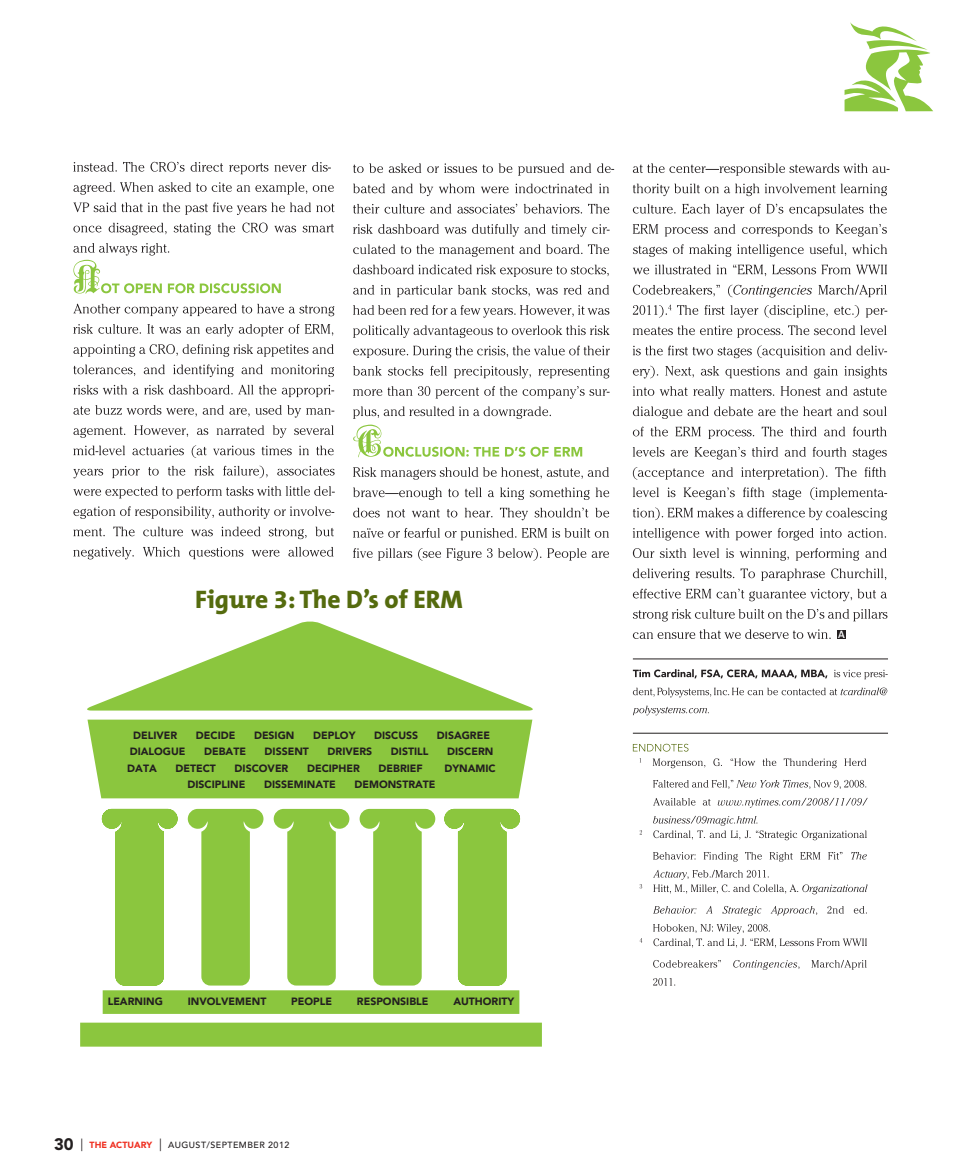
<style>
.page{position:relative;width:972px;height:1175px;background:#fff}
.page>*{position:absolute;margin:0;border:0;box-sizing:border-box;transform-origin:0 0}
.t1{font:800 25.5px "The Mix B8";color:#556b0e}
.t2{font:600 10.8px "The Mix B6";color:#fff}
.t3{font:900 10.5px "Avenir";color:#231f20}
.t4{font:500 8.85px "Avenir";letter-spacing:.05em;color:#231f20}
.s1{font-weight:900;font-size:16.65px}
.s2{font-weight:400;font-size:12.6px}
.s3{font-weight:900;color:#ef3122}
</style>
<div class="page">
<svg style="left:73px;top:162px;width:258px;height:12px"></svg>
<svg style="left:73px;top:182px;width:261px;height:13px"></svg>
<svg style="left:73px;top:202px;width:262px;height:13px"></svg>
<svg style="left:73px;top:222px;width:261px;height:13px"></svg>
<svg style="left:73px;top:243px;width:208px;height:51px"></svg>
<svg style="left:73px;top:304px;width:261px;height:12px"></svg>
<svg style="left:73px;top:324px;width:260px;height:12px"></svg>
<svg style="left:73px;top:344px;width:261px;height:13px"></svg>
<svg style="left:73px;top:364px;width:261px;height:13px"></svg>
<svg style="left:73px;top:385px;width:261px;height:12px"></svg>
<svg style="left:73px;top:405px;width:261px;height:12px"></svg>
<svg style="left:73px;top:425px;width:261px;height:13px"></svg>
<svg style="left:73px;top:445px;width:261px;height:13px"></svg>
<svg style="left:73px;top:465px;width:262px;height:13px"></svg>
<svg style="left:73px;top:486px;width:262px;height:12px"></svg>
<svg style="left:73px;top:506px;width:261px;height:13px"></svg>
<svg style="left:73px;top:526px;width:261px;height:13px"></svg>
<svg style="left:73px;top:547px;width:261px;height:12px"></svg>
<svg style="left:353px;top:163px;width:261px;height:13px"></svg>
<svg style="left:353px;top:184px;width:256px;height:12px"></svg>
<svg style="left:353px;top:204px;width:256px;height:9px"></svg>
<svg style="left:353px;top:224px;width:257px;height:13px"></svg>
<svg style="left:353px;top:244px;width:256px;height:13px"></svg>
<svg style="left:353px;top:265px;width:256px;height:12px"></svg>
<svg style="left:353px;top:285px;width:256px;height:12px"></svg>
<svg style="left:353px;top:305px;width:256px;height:13px"></svg>
<svg style="left:353px;top:325px;width:256px;height:13px"></svg>
<svg style="left:353px;top:345px;width:257px;height:13px"></svg>
<svg style="left:353px;top:366px;width:256px;height:12px"></svg>
<svg style="left:353px;top:386px;width:257px;height:13px"></svg>
<svg style="left:353px;top:406px;width:229px;height:51px"></svg>
<svg style="left:353px;top:467px;width:256px;height:13px"></svg>
<svg style="left:353px;top:487px;width:256px;height:13px"></svg>
<svg style="left:353px;top:507px;width:256px;height:13px"></svg>
<svg style="left:353px;top:528px;width:256px;height:12px"></svg>
<svg style="left:353px;top:548px;width:256px;height:13px"></svg>
<svg style="left:633px;top:163px;width:256px;height:13px"></svg>
<svg style="left:633px;top:184px;width:254px;height:12px"></svg>
<svg style="left:633px;top:204px;width:254px;height:12px"></svg>
<svg style="left:633px;top:224px;width:254px;height:13px"></svg>
<svg style="left:633px;top:244px;width:254px;height:13px"></svg>
<svg style="left:633px;top:264px;width:254px;height:12px"></svg>
<svg style="left:633px;top:285px;width:254px;height:12px"></svg>
<svg style="left:633px;top:305px;width:254px;height:13px"></svg>
<svg style="left:633px;top:325px;width:253px;height:13px"></svg>
<svg style="left:633px;top:345px;width:254px;height:13px"></svg>
<svg style="left:633px;top:366px;width:254px;height:12px"></svg>
<svg style="left:633px;top:386px;width:254px;height:13px"></svg>
<svg style="left:633px;top:406px;width:254px;height:13px"></svg>
<svg style="left:633px;top:426px;width:254px;height:13px"></svg>
<svg style="left:633px;top:447px;width:254px;height:12px"></svg>
<svg style="left:633px;top:467px;width:253px;height:12px"></svg>
<svg style="left:633px;top:487px;width:254px;height:13px"></svg>
<svg style="left:633px;top:507px;width:254px;height:13px"></svg>
<svg style="left:633px;top:528px;width:253px;height:12px"></svg>
<svg style="left:633px;top:548px;width:254px;height:13px"></svg>
<svg style="left:633px;top:568px;width:253px;height:13px"></svg>
<svg style="left:633px;top:588px;width:254px;height:13px"></svg>
<svg style="left:633px;top:609px;width:255px;height:12px"></svg>
<svg style="left:633px;top:629px;width:198px;height:10px"></svg>
<div style="left:837px;top:630px;width:9px;height:9px;background:#231f20"></div>
<hr style="left:633px;top:658px;width:255px;height:1px;background:#231f20">
<svg style="left:633px;top:669px;width:255px;height:10px"></svg>
<svg style="left:633px;top:687px;width:254px;height:10px"></svg>
<svg style="left:633px;top:705px;width:76px;height:10px"></svg>
<hr style="left:633px;top:733px;width:255px;height:1px;background:#231f20">
<svg style="left:633px;top:743px;width:55px;height:8px"></svg>
<svg style="left:640px;top:758px;width:226px;height:10px"></svg>
<svg style="left:653px;top:779px;width:213px;height:10px"></svg>
<svg style="left:653px;top:798px;width:215px;height:9px"></svg>
<svg style="left:640px;top:816px;width:227px;height:24px"></svg>
<svg style="left:653px;top:852px;width:214px;height:9px"></svg>
<svg style="left:640px;top:869px;width:228px;height:25px"></svg>
<svg style="left:653px;top:906px;width:214px;height:9px"></svg>
<svg style="left:640px;top:924px;width:227px;height:23px"></svg>
<svg style="left:653px;top:960px;width:214px;height:9px"></svg>
<svg style="left:653px;top:978px;width:22px;height:7px"></svg>
<svg style="left:80px;top:621px;width:462px;height:425px;fill:#8bc63e"></svg>
<svg style="left:444px;top:809px;width:76px;height:176px"></svg>
<svg style="left:845px;top:22px;width:88px;height:89px"></svg>
<h1 class="t1" style="left:195px;top:585px;width:269px">Figure 3: The D’s of ERM</h1>
<p class="t3" style="left:133px;top:729px;width:46px">DELIVER</p>
<p class="t3" style="left:196px;top:729px;width:41px">DECIDE</p>
<p class="t3" style="left:254px;top:729px;width:42px">DESIGN</p>
<p class="t3" style="left:313px;top:729px;width:44px">DEPLOY</p>
<p class="t3" style="left:374px;top:729px;width:46px">DISCUSS</p>
<p class="t3" style="left:437px;top:729px;width:55px">DISAGREE</p>
<p class="t3" style="left:130px;top:745px;width:57px">DIALOGUE</p>
<p class="t3" style="left:204px;top:745px;width:43px">DEBATE</p>
<p class="t3" style="left:265px;top:745px;width:46px">DISSENT</p>
<p class="t3" style="left:328px;top:745px;width:46px">DRIVERS</p>
<p class="t3" style="left:391px;top:745px;width:39px">DISTILL</p>
<p class="t3" style="left:447px;top:745px;width:48px">DISCERN</p>
<p class="t3" style="left:127px;top:762px;width:31px">DATA</p>
<p class="t3" style="left:176px;top:762px;width:42px">DETECT</p>
<p class="t3" style="left:235px;top:762px;width:55px">DISCOVER</p>
<p class="t3" style="left:307px;top:762px;width:54px">DECIPH ER</p>
<p class="t3" style="left:379px;top:762px;width:46px">DEBRIEF</p>
<p class="t3" style="left:445px;top:762px;width:53px">DYNAMIC</p>
<p class="t3" style="left:188px;top:778px;width:59px">DISCIPLINE</p>
<p class="t3" style="left:264px;top:778px;width:73px">DISSEMINATE</p>
<p class="t3" style="left:355px;top:778px;width:83px">DEMONSTRATE</p>
<p class="t3" style="left:108px;top:995px;width:57px">LEARNING</p>
<p class="t3" style="left:188px;top:995px;width:80px">INVOLVEMENT</p>
<p class="t3" style="left:291px;top:995px;width:42px">PEOPLE</p>
<p class="t3" style="left:357px;top:995px;width:73px">RESPONSIBLE</p>
<p class="t3" style="left:453px;top:995px;width:63px">AUTHORITY</p>
<p class="t4" style="left:54px;top:1139px;width:237px"><span class="s1">30</span> <span class="s2">|</span> <span class="s3">THE ACTUARY</span> <span class="s2">|</span> AUGUST/SEPTEMBER 2012</p>
<p class="t2" style="left:838px;top:628px;width:8px">A</p>
</div>
